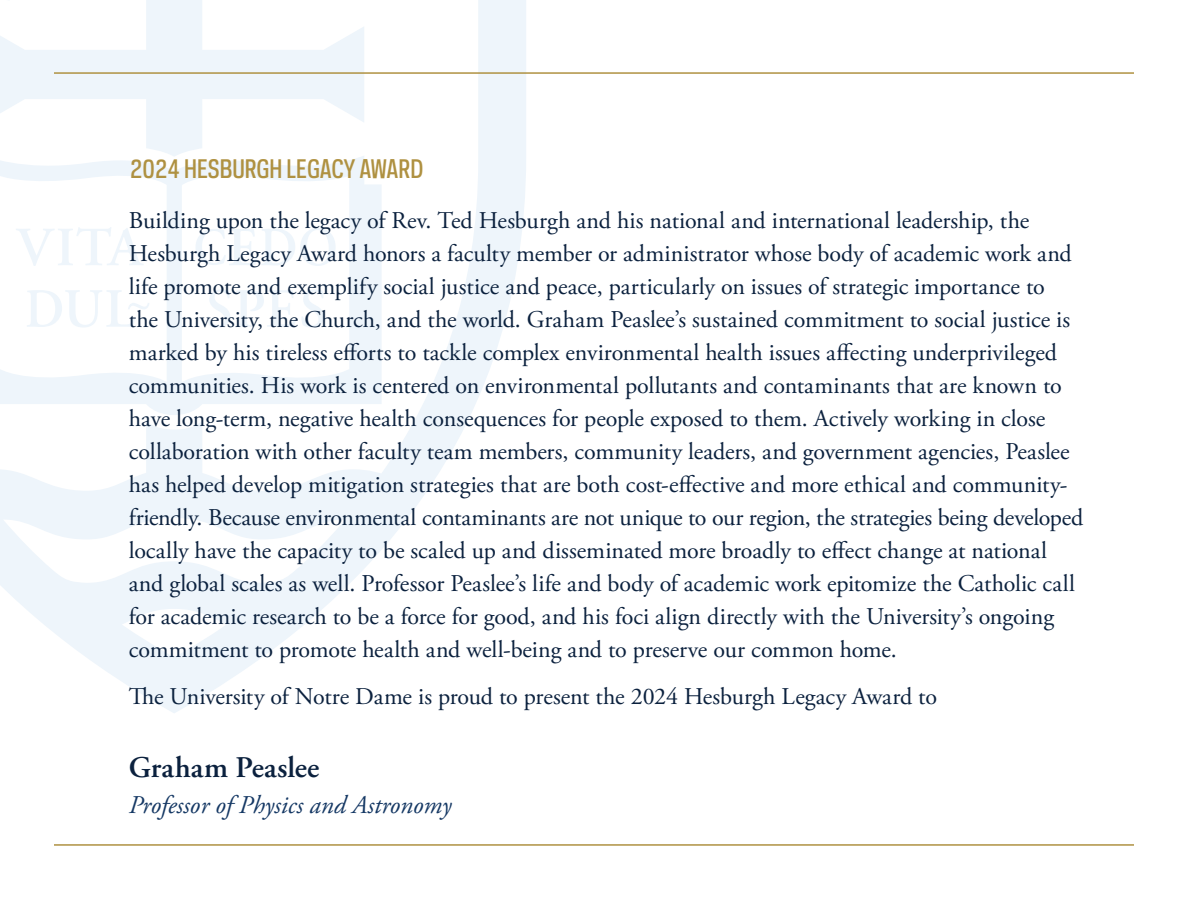
<style>
.page{position:relative;width:1188px;height:918px;background:#fff}
.page>*{position:absolute;margin:0;border:0;box-sizing:border-box;transform-origin:0 0}
.t1{font:600 30px "Adobe Garamond Pro";letter-spacing:.005em;color:#0b213e}
.t2{font:italic 25.5px "Adobe Garamond Pro";color:#153864}
.t3{font:24px/33px "Adobe Garamond Pro";color:#0b213e}
.t4{font:500 24px "Galaxie Polaris Condensed";color:#af9141}
</style>
<div class="page">
<svg style="left:0;top:0;width:526px;height:713px"></svg>
<svg style="left:0;top:0;width:364px;height:157px"></svg>
<hr style="left:54px;top:844px;width:1080px;height:2px;background:#af9141">
<hr style="left:54px;top:72px;width:1080px;height:2px;background:#af9141">
<p class="t4" style="left:130px;top:153px;width:295px">2024 HESBURGH LEGACY AWARD</p>
<p class="t3" style="left:129px;top:205px;width:956px">Building upon the legacy of Rev. Ted Hesburgh and his national and international leadership, the Hesburgh Legacy Award honors a faculty member or administrator whose body of academic work and life promote and exemplify social justice and peace, particularly on issues of strategic importance to<br>the University, the Church, and the world. Graham Peaslee’s sustained commitment to social justice is marked by his tireless efforts to tackle complex environmental health issues affecting underprivileged communities. His work is centered on environmental pollutants and contaminants that are known to have long-term, negative health consequences for people exposed to them. Actively working in close collaboration with other faculty team members, community leaders, and government agencies, Peaslee has helped develop mitigation strategies that are both cost-effective and more ethical and community&shy;friendly. Because environmental contaminants are not unique to our region, the strategies being developed locally have the capacity to be scaled up and disseminated more broadly to effect change at national and global scales as well. Professor Peaslee’s life and body of academic work epitomize the Catholic call for academic research to be a force for good, and his foci align directly with the University’s ongoing commitment to promote health and well-being and to preserve our common home.</p>
<p class="t3" style="left:129px;top:681px;width:810px">The University of Notre Dame is proud to present the 2024 Hesburgh Legacy Award to</p>
<p class="t1" style="left:129px;top:751px;width:192px">Graham Peaslee</p>
<p class="t2" style="left:129px;top:790px;width:324px">Professor of Physics and Astronomy</p>
</div>
